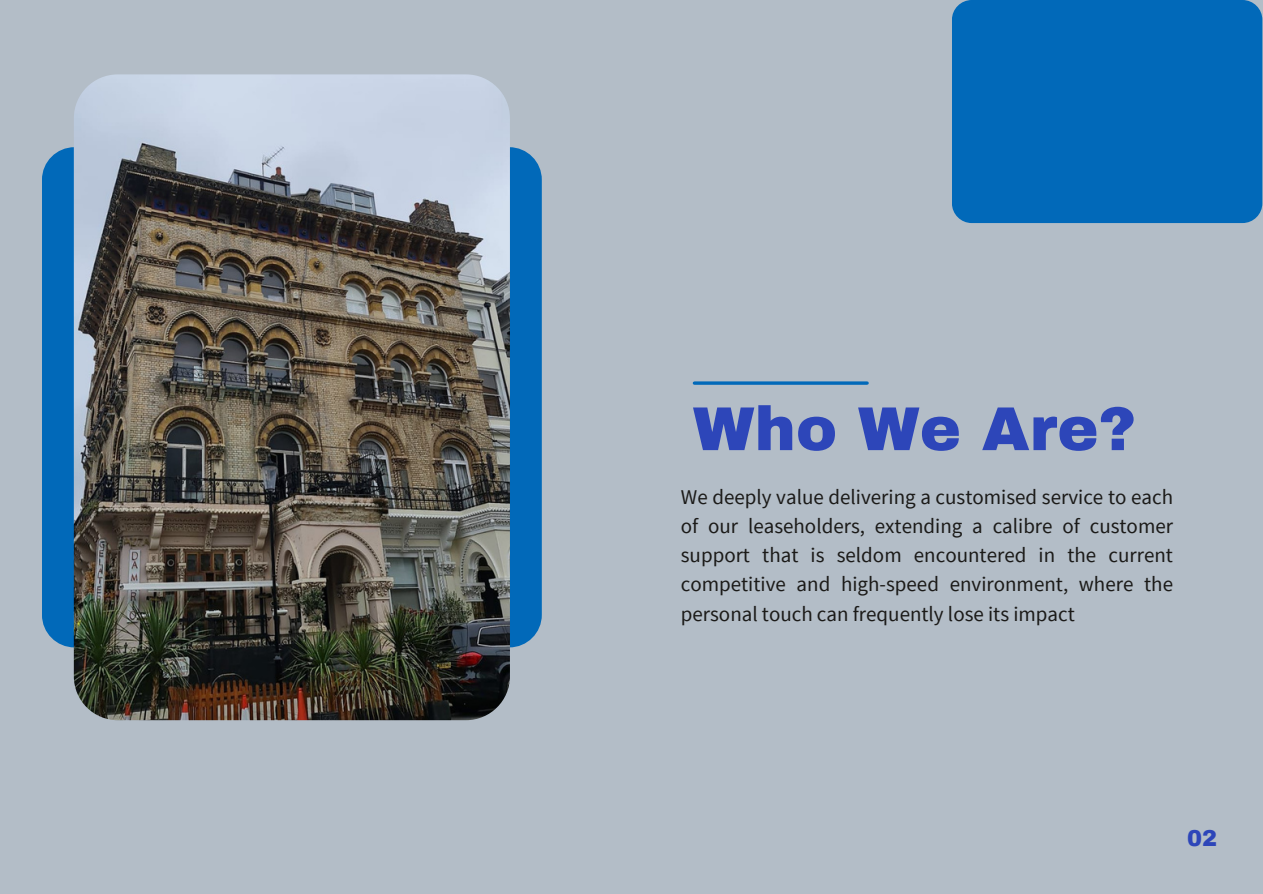
<style>
.page{position:relative;width:1263px;height:894px;background:#fff}
.page>*{position:absolute;margin:0;border:0;box-sizing:border-box;transform-origin:0 0}
.t1{font:900 61.95px "Archivo";color:#2d46b9}
.t2{font:900 22.5px "Archivo";color:#2d46b9}
.t3{font:21px/29.2px "Source Sans Pro";color:#1b1a18;text-align:justify}
</style>
<div class="page">
<div style="left:0;top:0;width:1263px;height:893px;background:#b3bdc7"></div>
<div style="left:42px;top:147px;width:500px;height:500px;background:#0169b9;border-radius:33px"></div>
<hr style="left:694px;top:381px;width:173px;height:3px;background:#0169b9">
<div style="left:952px;top:0;width:310px;height:223px;background:#0169b9;border-radius:20px"></div>
<img style="left:74px;top:74px;width:436px;height:646px;border-radius:44px">
<p class="t1" style="left:693px;top:395px;width:445px">Who We Are?</p>
<p class="t3" style="left:681px;top:481px;width:494px">We deeply value delivering a customised service to each of our leaseholders, extending a calibre of customer support that is seldom encountered in the current competitive and high-speed environment, where the personal touch can frequently lose its impact</p>
<p class="t2" style="left:1187px;top:825px;width:32px">02</p>
</div>
